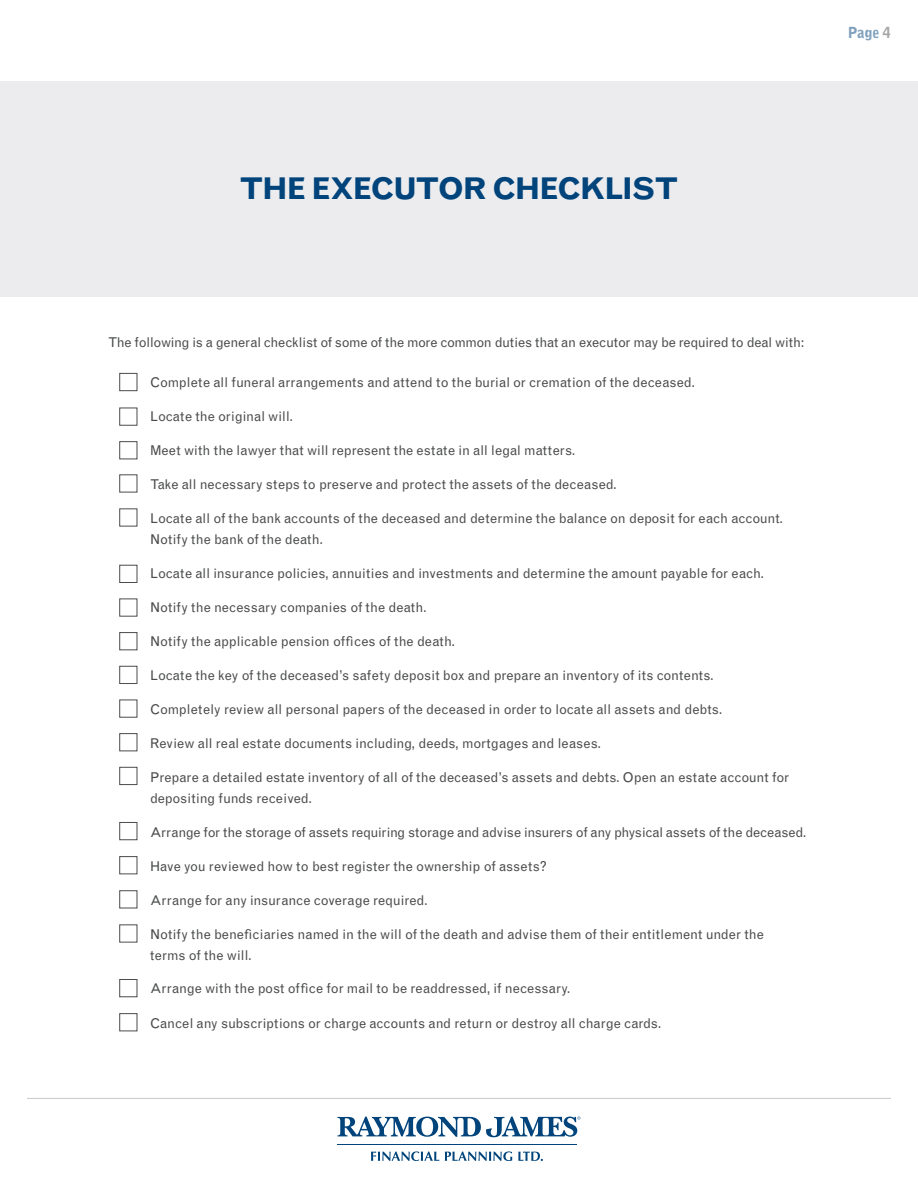
<style>
.page{position:relative;width:918px;height:1188px;background:#fff}
.page>*{position:absolute;margin:0;border:0;box-sizing:border-box;transform-origin:0 0}
.t1{font:700 30px "Grotesque MTRJ Corrected";letter-spacing:-.05em;color:#00447b}
.t2{font:900 15px "Grotesque MTRJ Corrected";color:#00447b}
.Body_Copy{font:13.5px/21px "Grotesque MTRJ Corrected";color:#4b4c4d}
.s1{color:#4b4c4d}
</style>
<div class="page">
<hr style="left:338px;top:1144px;width:239px;height:1px;background:#00447b">
<svg style="left:371px;top:1151px;width:68px;height:10px"></svg>
<svg style="left:445px;top:1151px;width:67px;height:10px"></svg>
<svg style="left:518px;top:1152px;width:25px;height:9px"></svg>
<svg style="left:338px;top:1116px;width:242px;height:22px"></svg>
<hr style="left:27px;top:1098px;width:864px;height:1px;background:#c7c8ca">
<div style="left:0;top:81px;width:918px;height:216px;background:#ececee"></div>
<div style="left:119px;top:373px;width:18px;height:18px;background:#fff;border:1px solid #4b4c4d"></div>
<div style="left:119px;top:408px;width:18px;height:18px;background:#fff;border:1px solid #4b4c4d"></div>
<div style="left:119px;top:441px;width:18px;height:18px;background:#fff;border:1px solid #4b4c4d"></div>
<div style="left:119px;top:474px;width:18px;height:18px;background:#fff;border:1px solid #4b4c4d"></div>
<div style="left:119px;top:508px;width:18px;height:18px;background:#fff;border:1px solid #4b4c4d"></div>
<div style="left:119px;top:565px;width:18px;height:18px;background:#fff;border:1px solid #4b4c4d"></div>
<div style="left:119px;top:599px;width:18px;height:18px;background:#fff;border:1px solid #4b4c4d"></div>
<div style="left:119px;top:632px;width:18px;height:18px;background:#fff;border:1px solid #4b4c4d"></div>
<div style="left:119px;top:666px;width:18px;height:18px;background:#fff;border:1px solid #4b4c4d"></div>
<div style="left:119px;top:700px;width:18px;height:18px;background:#fff;border:1px solid #4b4c4d"></div>
<div style="left:119px;top:733px;width:18px;height:18px;background:#fff;border:1px solid #4b4c4d"></div>
<div style="left:119px;top:767px;width:18px;height:18px;background:#fff;border:1px solid #4b4c4d"></div>
<div style="left:119px;top:822px;width:18px;height:18px;background:#fff;border:1px solid #4b4c4d"></div>
<div style="left:119px;top:856px;width:18px;height:18px;background:#fff;border:1px solid #4b4c4d"></div>
<div style="left:119px;top:890px;width:18px;height:18px;background:#fff;border:1px solid #4b4c4d"></div>
<svg style="left:119px;top:924px;width:18px;height:19px"></svg>
<div style="left:119px;top:979px;width:18px;height:18px;background:#fff;border:1px solid #4b4c4d"></div>
<div style="left:119px;top:1013px;width:18px;height:18px;background:#fff;border:1px solid #4b4c4d"></div>
<p class="t1" style="left:240px;top:171px;width:440px">THE EXECUTOR CHECKLIST</p>
<p class="t2" style="left:847px;top:23px;width:45px">Page <span class="s1">4</span></p>
<p class="Body_Copy" style="left:108px;top:332px;width:698px">The following is a general checklist of some of the more common duties that an executor may be required to deal with:</p>
<p class="Body_Copy" style="left:150px;top:372px;width:547px">Complete all funeral arrangements and attend to the burial or cremation of the deceased.</p>
<p class="Body_Copy" style="left:150px;top:406px;width:145px">Locate the original will.</p>
<p class="Body_Copy" style="left:150px;top:440px;width:427px">Meet with the lawyer that will represent the estate in all legal matters.</p>
<p class="Body_Copy" style="left:150px;top:474px;width:468px">Take all necessary steps to preserve and protect the assets of the deceased.</p>
<p class="Body_Copy" style="left:150px;top:508px;width:635px">Locate all of the bank accounts of the deceased and determine the balance on deposit for each account.<br>Notify the bank of the death.</p>
<p class="Body_Copy" style="left:150px;top:563px;width:616px">Locate all insurance policies, annuities and investments and determine the amount payable for each.</p>
<p class="Body_Copy" style="left:150px;top:597px;width:278px">Notify the necessary companies of the death.</p>
<p class="Body_Copy" style="left:150px;top:631px;width:307px">Notify the applicable pension offices of the death.</p>
<p class="Body_Copy" style="left:150px;top:665px;width:565px">Locate the key of the deceased’s safety deposit box and prepare an inventory of its contents.</p>
<p class="Body_Copy" style="left:150px;top:699px;width:574px">Completely review all personal papers of the deceased in order to locate all assets and debts.</p>
<p class="Body_Copy" style="left:150px;top:733px;width:453px">Review all real estate documents including, deeds, mortgages and leases.</p>
<p class="Body_Copy" style="left:150px;top:767px;width:641px">Prepare a detailed estate inventory of all of the deceased’s assets and debts. Open an estate account for depositing funds received.</p>
<p class="Body_Copy" style="left:150px;top:822px;width:658px">Arrange for the storage of assets requiring storage and advise insurers of any physical assets of the deceased.</p>
<p class="Body_Copy" style="left:150px;top:856px;width:399px">Have you reviewed how to best register the ownership of assets?</p>
<p class="Body_Copy" style="left:150px;top:889px;width:279px">Arrange for any insurance coverage required.</p>
<p class="Body_Copy" style="left:150px;top:923px;width:615px">Notify the beneficiaries named in the will of the death and advise them of their entitlement under the terms of the will.</p>
<p class="Body_Copy" style="left:150px;top:978px;width:422px">Arrange with the post office for mail to be readdressed, if necessary.</p>
<p class="Body_Copy" style="left:150px;top:1013px;width:513px">Cancel any subscriptions or charge accounts and return or destroy all charge cards.</p>
</div>
